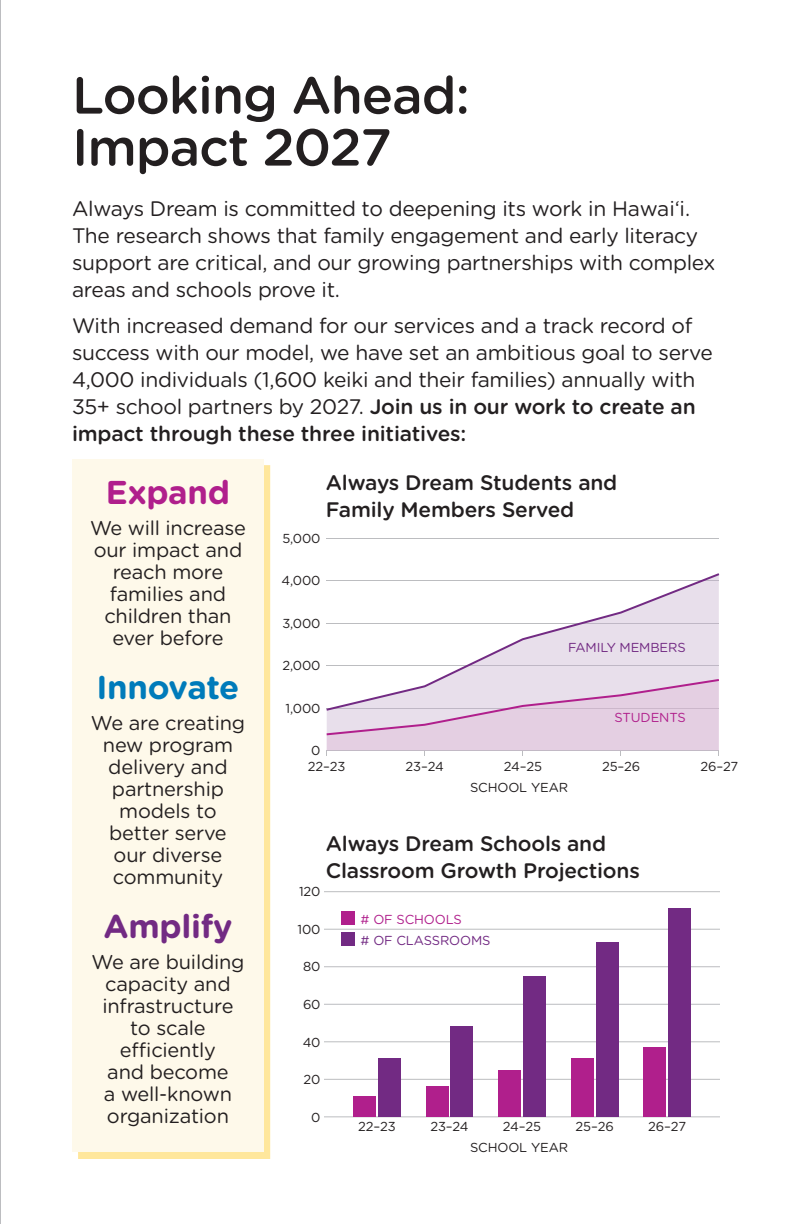
<style>
.page{position:relative;width:792px;height:1224px;background:#fff}
.page>*{position:absolute;margin:0;border:0;box-sizing:border-box;transform-origin:0 0}
.Heading{font:500 52px/52px "Gotham Rounded";letter-spacing:-.02em;color:#231f20}
.Intro_Paragraphs{font:700 33px "Gotham Rounded";letter-spacing:-.015em;color:#007bba}
.Intro_Paragraphs-2{font:700 33px "Gotham Rounded";letter-spacing:-.01em;color:#722a83}
.Intro_Paragraphs-3{font:700 33px "Gotham Rounded";letter-spacing:-.01em;color:#b01f8c}
.Intro_Paragraphs-4{font:21px/27px "Gotham Rounded";letter-spacing:-.015em;color:#231f20}
.Intro_Paragraphs-5{font:500 21px/27px "Gotham Rounded";letter-spacing:-.01em;color:#231f20}
.Intro_Paragraphs-6{font:20px/22px "Gotham Rounded";letter-spacing:-.01em;color:#231f20;text-align:center}
.Intro_Paragraphs-7{font:13px "Gotham Rounded";letter-spacing:-.01em;color:#231f20}
.Intro_Paragraphs-8{font:13px "Gotham Rounded";letter-spacing:-.01em;color:#722a83}
.Intro_Paragraphs-9{font:13px "Gotham Rounded";letter-spacing:-.01em;color:#b01f8c}
.s1{font-weight:500}
</style>
<div class="page">
<hr style="left:327px;top:538px;width:392px;height:1px;background:#bcbdc0">
<div style="left:78px;top:465px;width:192px;height:693px;background:#ffe79c"></div>
<div style="left:72px;top:459px;width:192px;height:693px;background:#fef9ea"></div>
<div style="left:341px;top:912px;width:14px;height:13px;background:#b01f8c"></div>
<div style="left:341px;top:933px;width:14px;height:13px;background:#722a83"></div>
<hr style="left:0;top:0;width:1px;height:1224px;background:#bcbdc0">
<hr style="left:324px;top:1117px;width:396px;height:1px;background:#bcbdc0">
<hr style="left:324px;top:1079px;width:396px;height:1px;background:#bcbdc0">
<hr style="left:324px;top:1041px;width:396px;height:1px;background:#bcbdc0">
<hr style="left:324px;top:1004px;width:396px;height:1px;background:#bcbdc0">
<hr style="left:324px;top:966px;width:396px;height:1px;background:#bcbdc0">
<hr style="left:324px;top:929px;width:396px;height:1px;background:#bcbdc0">
<hr style="left:324px;top:891px;width:396px;height:1px;background:#bcbdc0">
<div style="left:378px;top:1059px;width:23px;height:58px;background:#722a83"></div>
<div style="left:451px;top:1027px;width:22px;height:90px;background:#722a83"></div>
<div style="left:523px;top:976px;width:23px;height:141px;background:#722a83"></div>
<div style="left:596px;top:942px;width:22px;height:175px;background:#722a83"></div>
<div style="left:668px;top:909px;width:23px;height:208px;background:#722a83"></div>
<div style="left:353px;top:1096px;width:23px;height:21px;background:#b01f8c"></div>
<div style="left:426px;top:1087px;width:22px;height:30px;background:#b01f8c"></div>
<div style="left:498px;top:1070px;width:23px;height:47px;background:#b01f8c"></div>
<div style="left:571px;top:1059px;width:22px;height:58px;background:#b01f8c"></div>
<div style="left:644px;top:1047px;width:22px;height:70px;background:#b01f8c"></div>
<svg style="left:326px;top:712px;width:393px;height:44px;background:#e5d2e3"></svg>
<svg style="left:326px;top:573px;width:394px;height:139px"></svg>
<p class="Heading" style="left:72px;top:67px;width:400px">Looking Ahead:<br>Impact 2027</p>
<p class="Intro_Paragraphs-4" style="left:72px;top:194px;width:645px">Always Dream is committed to deepening its work in Hawai‘i.<br>The research shows that family engagement and early literacy support are critical, and our growing partnerships with complex areas and schools prove it.</p>
<p class="Intro_Paragraphs-4" style="left:72px;top:311px;width:642px">With increased demand for our services and a track record of success with our model, we have set an ambitious goal to serve 4,000 individuals (1,600 keiki and their families) annually with 35+ school partners by 2027. <span class="s1">Join us in our work to create an impact through these three initiatives:</span></p>
<p class="Intro_Paragraphs-3" style="left:106px;top:468px;width:126px">Expand</p>
<p class="Intro_Paragraphs-6" style="left:90px;top:516px;width:157px">We will increase our impact and reach more families and children than ever before</p>
<p class="Intro_Paragraphs" style="left:96px;top:663px;width:145px">Innovate</p>
<p class="Intro_Paragraphs-6" style="left:91px;top:711px;width:156px">We are creating new program delivery and partnership models to better serve our diverse community</p>
<p class="Intro_Paragraphs-2" style="left:104px;top:902px;width:130px">Amplify</p>
<p class="Intro_Paragraphs-6" style="left:91px;top:950px;width:155px">We are building capacity and infrastructure to scale efficiently<br>and become<br>a well-known organization</p>
<p class="Intro_Paragraphs-5" style="left:326px;top:468px;width:293px">Always Dream Students and<br>Family Members Served</p>
<p class="Intro_Paragraphs-7" style="left:282px;top:529px;width:40px">5,000</p>
<p class="Intro_Paragraphs-7" style="left:282px;top:572px;width:41px">4,000</p>
<p class="Intro_Paragraphs-7" style="left:282px;top:614px;width:40px">3,000</p>
<p class="Intro_Paragraphs-8" style="left:568px;top:639px;width:119px">FAMILY MEMBERS</p>
<p class="Intro_Paragraphs-7" style="left:283px;top:657px;width:40px">2,000</p>
<p class="Intro_Paragraphs-7" style="left:286px;top:699px;width:36px">1,000</p>
<p class="Intro_Paragraphs-9" style="left:615px;top:709px;width:73px">STUDENTS</p>
<p class="Intro_Paragraphs-7" style="left:311px;top:742px;width:11px">0</p>
<p class="Intro_Paragraphs-7" style="left:602px;top:758px;width:40px">25–26</p>
<p class="Intro_Paragraphs-7" style="left:700px;top:758px;width:39px">26–27</p>
<p class="Intro_Paragraphs-7" style="left:308px;top:758px;width:39px">22–23</p>
<p class="Intro_Paragraphs-7" style="left:406px;top:758px;width:40px">23–24</p>
<p class="Intro_Paragraphs-7" style="left:504px;top:758px;width:40px">24–25</p>
<p class="Intro_Paragraphs-7" style="left:470px;top:779px;width:100px">SCHOOL YEAR</p>
<p class="Intro_Paragraphs-5" style="left:326px;top:830px;width:315px">Always Dream Schools and<br>Classroom Growth Projections</p>
<p class="Intro_Paragraphs-9" style="left:361px;top:910px;width:103px"># OF SCHOOLS</p>
<p class="Intro_Paragraphs-8" style="left:361px;top:931px;width:131px"># OF CLASSROOMS</p>
<p class="Intro_Paragraphs-7" style="left:299px;top:882px;width:23px">120</p>
<p class="Intro_Paragraphs-7" style="left:298px;top:920px;width:24px">100</p>
<p class="Intro_Paragraphs-7" style="left:303px;top:958px;width:19px">80</p>
<p class="Intro_Paragraphs-7" style="left:303px;top:996px;width:19px">60</p>
<p class="Intro_Paragraphs-7" style="left:303px;top:1033px;width:19px">40</p>
<p class="Intro_Paragraphs-7" style="left:304px;top:1071px;width:18px">20</p>
<p class="Intro_Paragraphs-7" style="left:311px;top:1109px;width:11px">0</p>
<p class="Intro_Paragraphs-7" style="left:576px;top:1118px;width:40px">25–26</p>
<p class="Intro_Paragraphs-7" style="left:648px;top:1118px;width:39px">26–27</p>
<p class="Intro_Paragraphs-7" style="left:358px;top:1118px;width:39px">22–23</p>
<p class="Intro_Paragraphs-7" style="left:430px;top:1118px;width:40px">23–24</p>
<p class="Intro_Paragraphs-7" style="left:503px;top:1118px;width:40px">24–25</p>
<p class="Intro_Paragraphs-7" style="left:470px;top:1138px;width:100px">SCHOOL YEAR</p>
</div>
